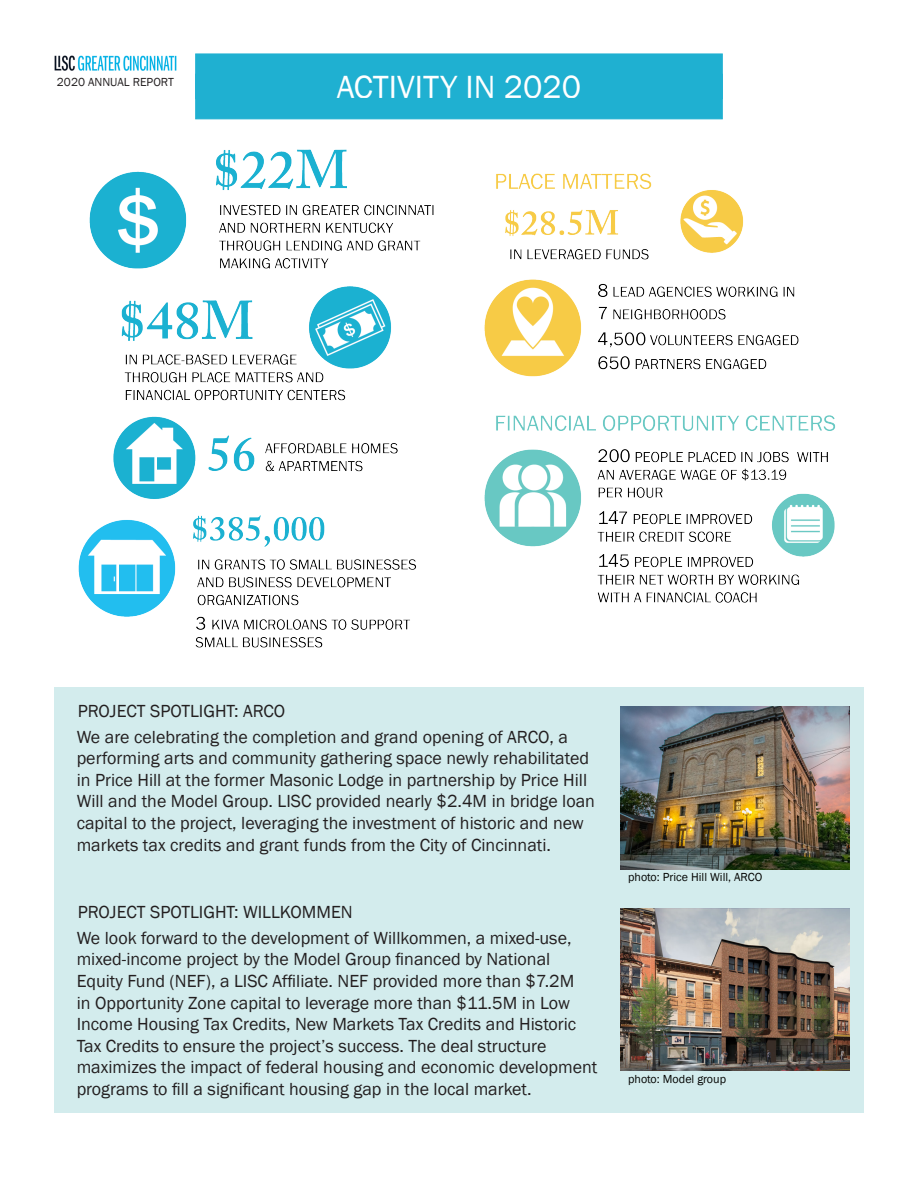
<style>
.page{position:relative;width:918px;height:1188px;background:#fff}
.page>*{position:absolute;margin:0;border:0;box-sizing:border-box;transform-origin:0 0}
.t1{font:33px "Franklin Gothic";color:#fff}
.t2{font:18px/21.6px "Franklin Gothic";color:#231f20}
.t3{font:12px "Franklin Gothic";color:#040503}
.t4{font:12px "Franklin Gothic";color:#231f20}
</style>
<div class="page">
<div style="left:195px;top:53px;width:528px;height:66px;background:#1fb0d1;border:1px solid #1fb0d1"></div>
<img style="left:78px;top:149px;width:758px;height:499px">
<div style="left:54px;top:687px;width:810px;height:425px;background:#d3eced"></div>
<img style="left:621px;top:707px;width:228px;height:162px">
<img style="left:621px;top:908px;width:228px;height:162px">
<img style="left:54px;top:55px;width:123px;height:16px">
<p class="t4" style="left:57px;top:75px;width:119px">2020 ANNUAL REPORT</p>
<p class="t1" style="left:337px;top:66px;width:246px">ACTIVITY IN 2020</p>
<p class="t2" style="left:78px;top:700px;width:209px">PROJECT SPOTLIGHT: ARCO</p>
<p class="t2" style="left:77px;top:726px;width:520px">We are celebrating the completion and grand opening of ARCO, a performing arts and community gathering space newly rehabilitated in Price Hill at the former Masonic Lodge in partnership by Price Hill Will and the Model Group. LISC provided nearly $2.4M in bridge loan capital to the project, leveraging the investment of historic and new markets tax credits and grant funds from the City of Cincinnati.</p>
<p class="t2" style="left:78px;top:901px;width:276px">PROJECT SPOTLIGHT: WILLKOMMEN</p>
<p class="t2" style="left:77px;top:927px;width:522px">We look forward to the development of Willkommen, a mixed-use, mixed-income project by the Model Group financed by National Equity Fund (NEF), a LISC Affiliate. NEF provided more than $7.2M<br>in Opportunity Zone capital to leverage more than $11.5M in Low Income Housing Tax Credits, New Markets Tax Credits and Historic Tax Credits to ensure the project’s success. The deal structure maximizes the impact of federal housing and economic development programs to fill a significant housing gap in the local market.</p>
<p class="t3" style="left:628px;top:870px;width:136px">photo: Price Hill Will, ARCO</p>
<p class="t3" style="left:628px;top:1071px;width:99px">photo: Model group</p>
</div>
